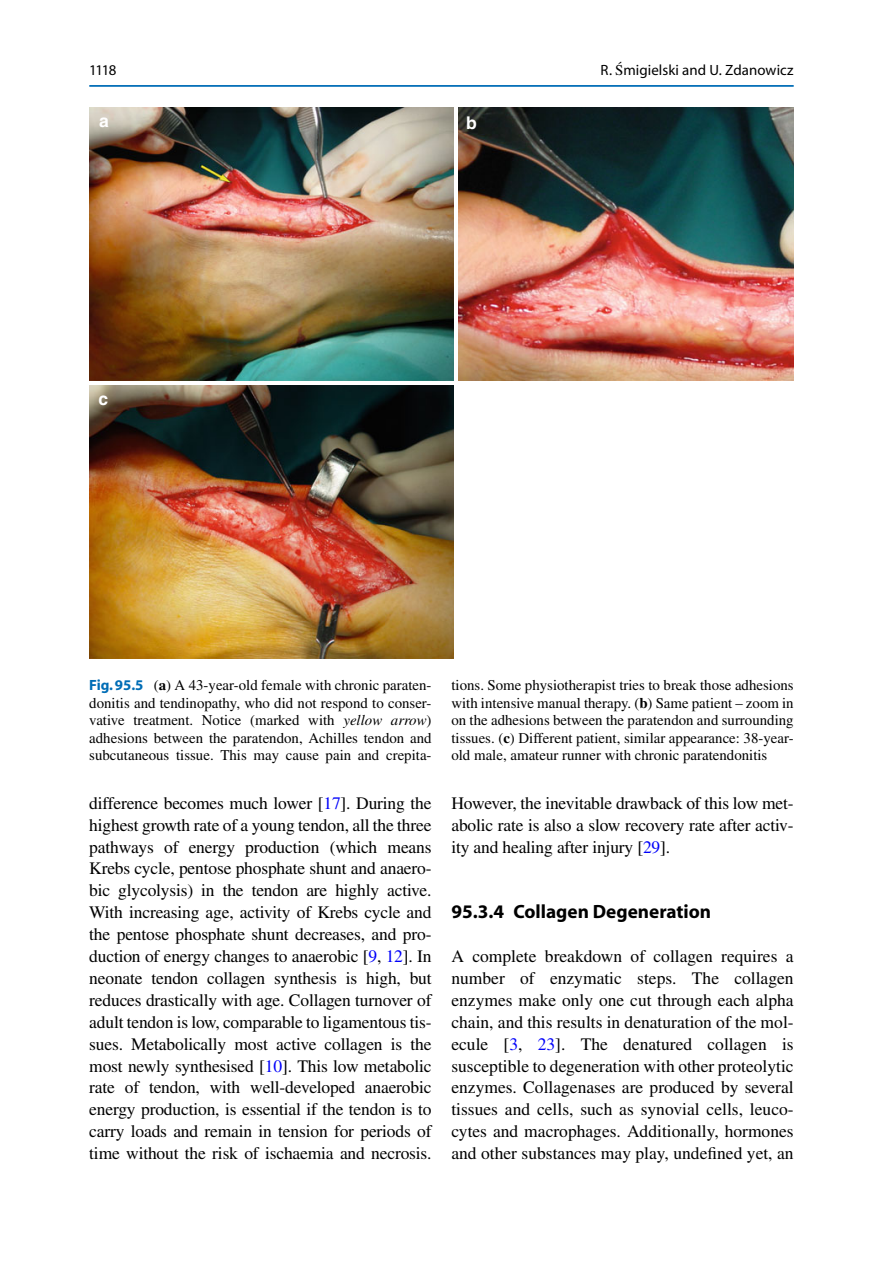
<style>
.page{position:relative;width:883px;height:1261px;background:#fff}
.page>*{position:absolute;margin:0;border:0;box-sizing:border-box;transform-origin:0 0}
.t1{font:700 19.25px "Jbjghs Myriad";color:#000}
.t2{font:17.5px/21.9px "Lkvltj Times";letter-spacing:-.01em;color:#000;text-align:justify}
.t3{font:700 17.5px "Wlljht Helvetica";color:#fff}
.t4{font:14.88px/17.5px "Lkvltj Times";color:#000;text-align:justify}
.t5{font:14.88px "Jrbjrx Myriad";color:#000}
.s1{font-family:"Mxrmcj STIX General"}
.s2{font-family:"Jbjghs Myriad";font-weight:700;color:#006db6}
.s3{font-family:"Typphl Times";font-weight:700}
.s4{font-family:"Kbfhrt Times";font-style:italic}
.s5{color:#0000fa}
</style>
<div class="page">
<img style="left:89px;top:107px;width:364px;height:273px">
<img style="left:458px;top:107px;width:336px;height:273px">
<img style="left:89px;top:385px;width:364px;height:273px">
<hr style="left:89px;top:85px;width:705px;height:2px;background:#006db6">
<p class="t5" style="left:89px;top:64px;width:29px">1118</p>
<p class="t3" style="left:99px;top:110px;width:11px">a</p>
<p class="t3" style="left:98px;top:388px;width:11px">c</p>
<p class="t3" style="left:466px;top:113px;width:12px">b</p>
<p class="t5" style="left:601px;top:64px;width:195px">R. <span class="s1">Ś</span>migielski and U. Zdanowicz</p>
<p class="t4" style="left:89px;top:677px;width:344px"><span class="s2">Fig. 95.5</span> ( <span class="s3">a</span> ) A 43-year-old female with chronic paraten&shy;donitis and tendinopathy, who did not respond to conser&shy;vative treatment. Notice (marked with <span class="s4">yellow arrow</span> ) adhesions between the paratendon, Achilles tendon and subcutaneous tissue. This may cause pain and crepita-</p>
<p class="t4" style="left:451px;top:677px;width:344px">tions. Some physiotherapist tries to break those adhesions with intensive manual therapy. ( <span class="s3">b</span> ) Same patient – zoom in on the adhesions between the paratendon and surrounding tissues. ( <span class="s3">c</span> ) Different patient, similar appearance: 38-year&shy;old male, amateur runner with chronic paratendonitis</p>
<p class="t2" style="left:89px;top:793px;width:344px">difference becomes much lower [ <span class="s5">17</span> ]. During the highest growth rate of a young tendon, all the three pathways of energy production (which means Krebs cycle, pentose phosphate shunt and anaero&shy;bic glycolysis) in the tendon are highly active.<br>With increasing age, activity of Krebs cycle and the pentose phosphate shunt decreases, and pro&shy;duction of energy changes to anaerobic [ <span class="s5">9</span> , <span class="s5">12</span> ]. In neonate tendon collagen synthesis is high, but reduces drastically with age. Collagen turnover of adult tendon is low, comparable to ligamentous tis&shy;sues. Metabolically most active collagen is the most newly synthesised [ <span class="s5">10</span> ]. This low metabolic rate of tendon, with well-developed anaerobic energy production, is essential if the tendon is to carry loads and remain in tension for periods of time without the risk of ischaemia and necrosis.</p>
<p class="t2" style="left:451px;top:793px;width:344px">However, the inevitable drawback of this low met&shy;abolic rate is also a slow recovery rate after activ&shy;ity and healing after injury [ <span class="s5">29</span> ].</p>
<p class="t1" style="left:451px;top:904px;width:261px">95.3.4 Collagen Degeneration</p>
<p class="t2" style="left:451px;top:946px;width:344px">A complete breakdown of collagen requires a number of enzymatic steps. The collagen enzymes make only one cut through each alpha chain, and this results in denaturation of the mol&shy;ecule [ <span class="s5">3</span> , <span class="s5">23</span> ]. The denatured collagen is susceptible to degeneration with other proteolytic enzymes. Collagenases are produced by several tissues and cells, such as synovial cells, leuco&shy;cytes and macrophages. Additionally, hormones and other substances may play, undefined yet, an</p>
</div>
